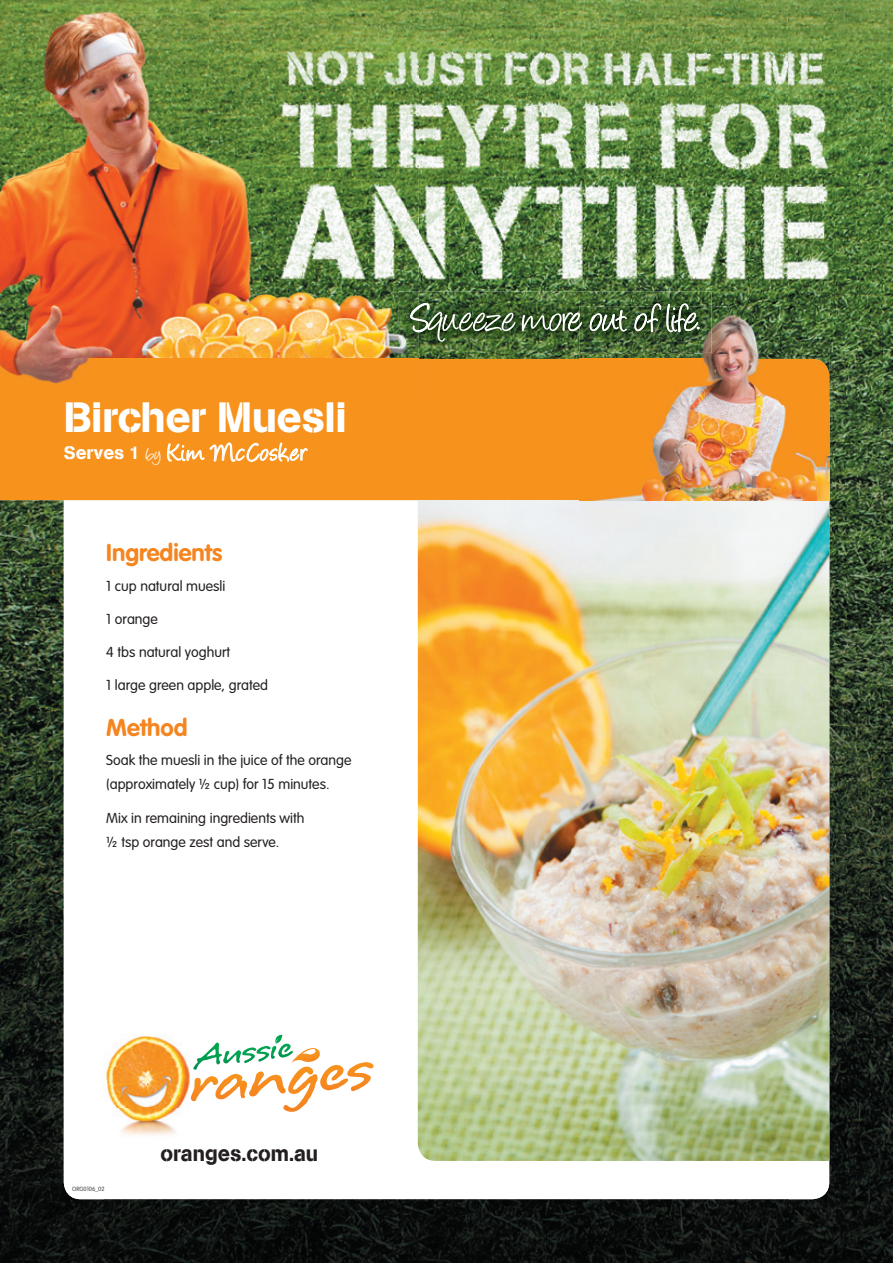
<style>
.page{position:relative;width:893px;height:1263px;background:#fff}
.page>*{position:absolute;margin:0;border:0;box-sizing:border-box;transform-origin:0 0}
.t1{font:42px "AG Book Stencil";letter-spacing:-.01em;color:#fff}
.t2{font:28.8px "Angelina";letter-spacing:.055em;color:#fff}
.t3{font:700 24px "VAG Rounded";color:#f58520}
.t4{font:21.45px "AG Book Stencil";color:#231f20;scale:.95 1}
.t5{font:300 14.25px/24.8px "VAG Rounded";color:#231f20}
.t6{font:100 6px "VAG Rounded";color:#231f20}
.s1{font-family:"AG Book Stencil";font-size:18px}
.s2{font-size:20.55px}
</style>
<div class="page">
<img style="left:419px;top:0;width:369px;height:306px">
<img style="left:788px;top:0;width:105px;height:1263px">
<img style="left:419px;top:353px;width:161px;height:6px">
<img style="left:0;top:500px;width:104px;height:763px">
<img style="left:104px;top:1199px;width:685px;height:64px">
<div style="left:64px;top:383px;width:765px;height:816px;background:#fff;border-radius:17px"></div>
<img style="left:419px;top:292px;width:292px;height:61px">
<svg style="left:419px;top:303px;width:97px;height:39px;background:#557049"></svg>
<div style="left:0;top:359px;width:580px;height:141px;background:#f7931d"></div>
<img style="left:418px;top:500px;width:411px;height:661px">
<svg style="left:167px;top:398px;width:141px;height:64px;background:#f79c30"></svg>
<img style="left:580px;top:306px;width:249px;height:49px">
<img style="left:580px;top:355px;width:149px;height:145px">
<img style="left:729px;top:355px;width:100px;height:4px">
<img style="left:580px;top:306px;width:131px;height:47px">
<svg style="left:522px;top:312px;width:60px;height:19px"></svg>
<img style="left:590px;top:313px;width:25px;height:18px">
<img style="left:615px;top:310px;width:12px;height:21px">
<svg style="left:634px;top:303px;width:66px;height:29px"></svg>
<img style="left:729px;top:359px;width:100px;height:141px">
<img style="left:104px;top:1035px;width:87px;height:101px">
<svg style="left:191px;top:1034px;width:183px;height:78px"></svg>
<img style="left:0;top:0;width:419px;height:398px">
<img style="left:410px;top:306px;width:9px;height:26px">
<h1 class="t1" style="left:64px;top:392px;width:285px">Bircher Muesli</h1>
<h2 class="t2" style="left:64px;top:440px;width:246px"><span class="s1">Serves 1</span> <span class="s2">by</span> Kim McCosker</h2>
<h3 class="t3" style="left:106px;top:539px;width:117px">Ingredients</h3>
<p class="t5" style="left:106px;top:573px;width:121px">1 cup natural muesli</p>
<p class="t5" style="left:106px;top:606px;width:53px">1 orange</p>
<p class="t5" style="left:106px;top:640px;width:126px">4 tbs natural yoghurt</p>
<p class="t5" style="left:106px;top:673px;width:163px">1 large green apple, grated</p>
<h3 class="t3" style="left:106px;top:713px;width:83px">Method</h3>
<p class="t5" style="left:106px;top:747px;width:247px">Soak the muesli in the juice of the orange (approximately ½ cup) for 15 minutes.</p>
<p class="t5" style="left:106px;top:805px;width:200px">Mix in remaining ingredients with ½ tsp orange zest and serve.</p>
<p class="t6" style="left:72px;top:1185px;width:34px">ORG0106_02</p>
<h3 class="t4" style="left:161px;top:1140px;width:167px">oranges.com.au</h3>
</div>
